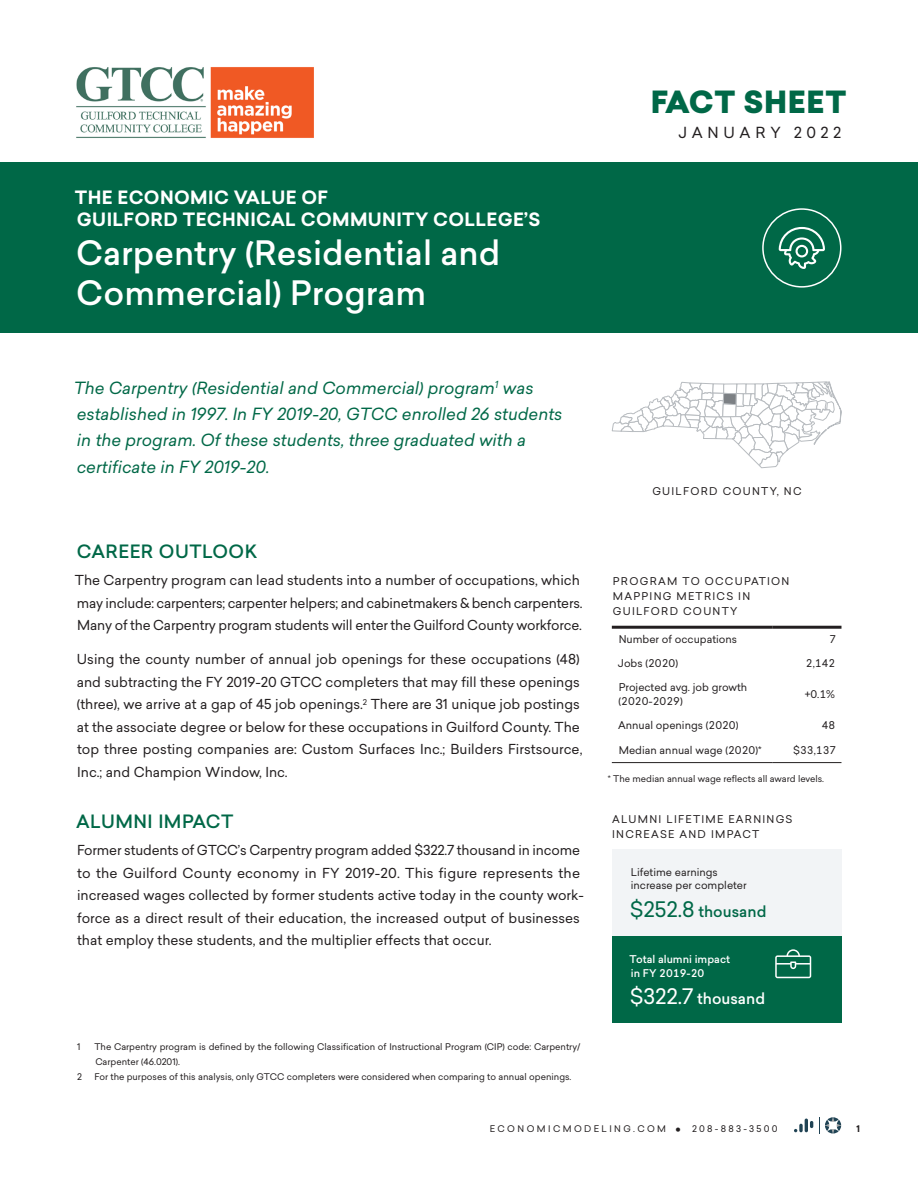
<style>
.page{position:relative;width:918px;height:1188px;background:#fff}
.page>*{position:absolute;margin:0;border:0;box-sizing:border-box;transform-origin:0 0}
.t1{font:500 33px/39.6px "Sailec";color:#fff}
.t2{font:900 30px "Sailec";letter-spacing:.02em;color:#006847}
.t3{font:700 18px/21.6px "Sailec";letter-spacing:.02em;color:#fff}
.FS_Heading_1{font:500 18px "Sailec";letter-spacing:.025em;color:#006847}
.Program_blurb{font:italic 16.5px/26.2px "Sailec";color:#006847}
.t4{font:500 15px "Sailec";color:#006847}
.t5{font:500 15px "Sailec";color:#fff}
.t6{font:15px "Sailec";letter-spacing:.32em;color:#231f20}
.t7{font:13.5px/22.5px "Sailec";color:#231f20}
.Figure_title{font:10.5px/15px "Sailec";letter-spacing:.12em;color:#231f20}
.Table_left{font:10.5px/13.5px "Sailec";color:#231f20}
.Figure_text{font:10.5px/13.5px "Sailec";color:#231f20}
.Figure_text-2{font:500 10.5px/13.5px "Sailec";color:#fff}
.Table_right{font:10.5px "Sailec";color:#231f20}
.Footnote{font:9px/15px "Sailec";color:#231f20}
.Figure_footnote{font:9px "Sailec";color:#231f20}
.Footnote-2{font:9px "Sailec";letter-spacing:.27em;color:#231f20}
.t8{font:700 9px "Sailec";color:#231f20}
.s1{font-weight:400;font-size:21px}
.s2{font-size:17.25px}
</style>
<div class="page">
<svg style="left:794px;top:1119px;width:19px;height:13px"></svg>
<svg style="left:819px;top:1117px;width:22px;height:17px"></svg>
<div style="left:0;top:163px;width:918px;height:170px;background:#006847"></div>
<img style="left:76px;top:67px;width:238px;height:71px">
<svg style="left:612px;top:381px;width:230px;height:87px"></svg>
<div style="left:762px;top:208px;width:80px;height:80px;border:2px solid #fff;border-radius:50%"></div>
<svg style="left:779px;top:227px;width:46px;height:42px"></svg>
<div style="left:612px;top:936px;width:230px;height:87px;background:#006847"></div>
<div style="left:612px;top:849px;width:230px;height:87px;background:#f2f4f6"></div>
<svg style="left:775px;top:949px;width:36px;height:29px"></svg>
<hr style="left:612px;top:762px;width:160px;height:1px;background:#231f20">
<hr style="left:772px;top:762px;width:69px;height:1px;background:#231f20">
<hr style="left:612px;top:626px;width:160px;height:3px;background:#231f20">
<hr style="left:772px;top:626px;width:69px;height:3px;background:#231f20">
<p class="t2" style="left:651px;top:80px;width:197px">FACT SHEET</p>
<p class="t3" style="left:75px;top:187px;width:467px">THE ECONOMIC VALUE OF<br>GUILFORD TECHNICAL COMMUNITY COLLEGE’S</p>
<p class="t1" style="left:76px;top:234px;width:426px">Carpentry (Residential and<br>Commercial) Program</p>
<p class="t6" style="left:678px;top:122px;width:164px">JANUARY 2022</p>
<p class="Program_blurb" style="left:74px;top:375px;width:490px">The Carpentry (Residential and Commercial) program<sup>1</sup> was established in 1997. In FY 2019-20, GTCC enrolled 26 students in the program. Of these students, three graduated with a certificate in FY 2019-20.</p>
<p class="FS_Heading_1" style="left:77px;top:539px;width:182px">CAREER OUTLOOK</p>
<p class="t7" style="left:75px;top:569px;width:509px">The Carpentry program can lead students into a number of occupations, which may include: carpenters; carpenter helpers; and cabinetmakers &amp; bench carpenters.<br>Many of the Carpentry program students will enter the Guilford County workforce.</p>
<p class="t7" style="left:77px;top:648px;width:507px">Using the county number of annual job openings for these occupations (48) and subtracting the FY 2019-20 GTCC completers that may fill these openings (three), we arrive at a gap of 45 job openings.<sup>2</sup> There are 31 unique job postings at the associate degree or below for these occupations in Guilford County. The top three posting companies are: Custom Surfaces Inc.; Builders Firstsource, Inc.; and Champion Window, Inc.</p>
<p class="FS_Heading_1" style="left:76px;top:809px;width:159px">ALUMNI IMPACT</p>
<p class="t7" style="left:77px;top:839px;width:508px">Former students of GTCC’s Carpentry program added $322.7 thousand in income to the Guilford County economy in FY 2019-20. This figure represents the increased wages collected by former students active today in the county work&shy;force as a direct result of their education, the increased output of businesses that employ these students, and the multiplier effects that occur.</p>
<p class="Footnote" style="left:77px;top:1039px;width:5px">1</p>
<p class="Footnote" style="left:94px;top:1039px;width:487px">The Carpentry program is defined by the following Classification of Instructional Program (CIP) code: Carpentry/<br>Carpenter (46.0201).</p>
<p class="Footnote" style="left:77px;top:1069px;width:6px">2</p>
<p class="Footnote" style="left:94px;top:1069px;width:478px">For the purposes of this analysis, only GTCC completers were considered when comparing to annual openings.</p>
<p class="Figure_title" style="left:652px;top:484px;width:151px">GUILFORD COUNTY, NC</p>
<p class="Figure_title" style="left:613px;top:574px;width:178px">PROGRAM TO OCCUPATION<br>MAPPING METRICS IN<br>GUILFORD COUNTY</p>
<p class="Table_left" style="left:619px;top:632px;width:120px">Number of occupations</p>
<p class="Table_right" style="left:830px;top:631px;width:8px">7</p>
<p class="Table_left" style="left:618px;top:656px;width:62px">Jobs (2020)</p>
<p class="Table_right" style="left:806px;top:656px;width:31px">2,142</p>
<p class="Table_left" style="left:619px;top:681px;width:130px">Projected avg. job growth (2020-2029)</p>
<p class="Table_right" style="left:805px;top:687px;width:32px">+0.1%</p>
<p class="Table_left" style="left:618px;top:719px;width:122px">Annual openings (2020)</p>
<p class="Table_right" style="left:822px;top:718px;width:15px">48</p>
<p class="Table_left" style="left:619px;top:743px;width:144px">Median annual wage (2020)*</p>
<p class="Table_right" style="left:793px;top:742px;width:45px">$33,137</p>
<p class="Figure_footnote" style="left:608px;top:772px;width:218px">* The median annual wage reflects all award levels.</p>
<p class="Figure_title" style="left:612px;top:812px;width:182px">ALUMNI LIFETIME EARNINGS<br>INCREASE AND IMPACT</p>
<p class="Figure_text" style="left:631px;top:865px;width:117px">Lifetime earnings increase per completer</p>
<p class="t4" style="left:630px;top:901px;width:138px"><span class="s1">$252.8</span> thousand</p>
<p class="Figure_text-2" style="left:629px;top:953px;width:102px">Total alumni impact in FY 2019-20</p>
<p class="t5" style="left:630px;top:988px;width:137px"><span class="s1">$322.7</span> thousand</p>
<p class="Footnote-2" style="left:490px;top:1123px;width:289px">ECONOMICMODELING.COM <span class="s2">•</span> 208-883-3500</p>
<p class="t8" style="left:856px;top:1123px;width:5px">1</p>
</div>
